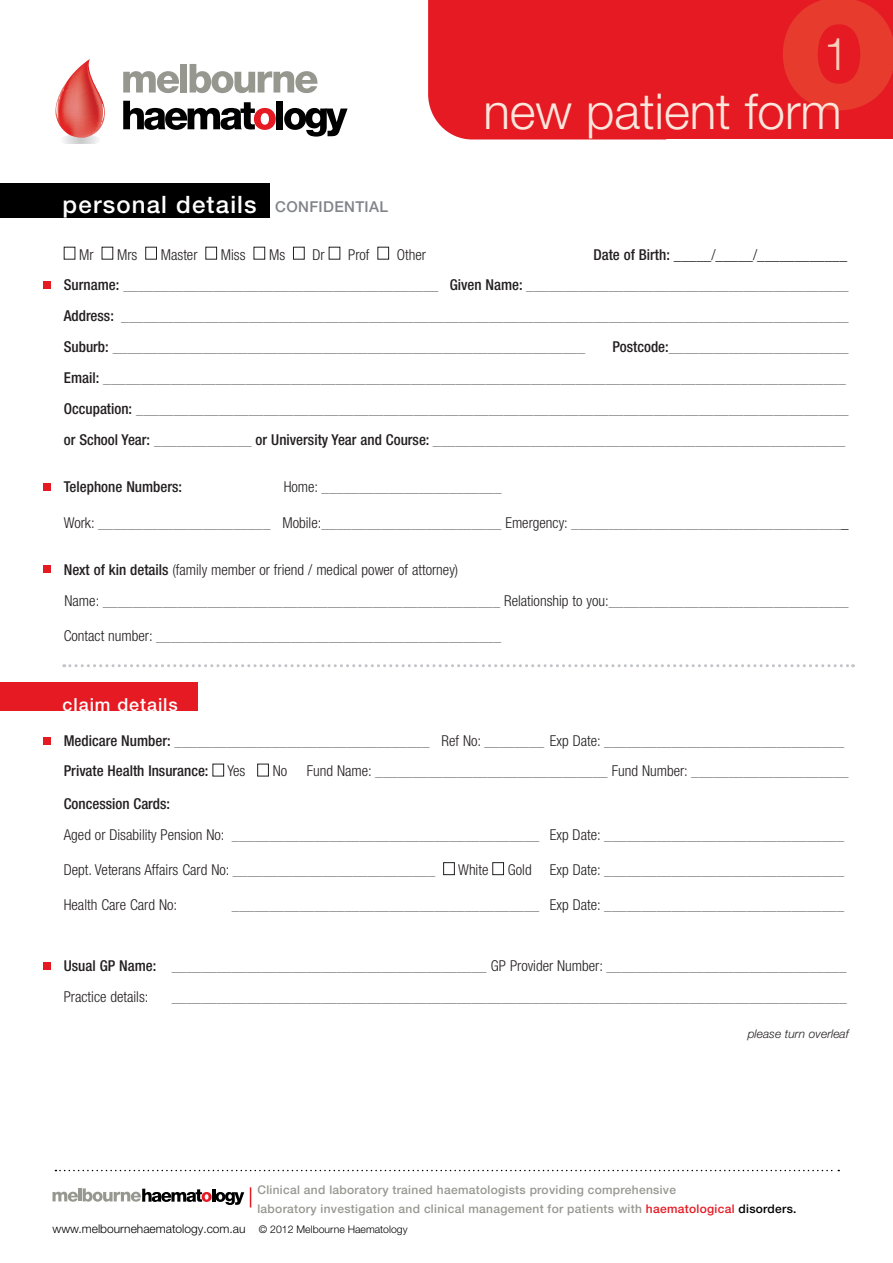
<style>
.page{position:relative;width:893px;height:1263px;background:#fff}
.page>*{position:absolute;margin:0;border:0;box-sizing:border-box;transform-origin:0 0}
.t1{font:300 49.5px "Helvetica Neue LT Pro";color:#fce6dc}
.t2{font:300 45px "Helvetica Neue";color:#facebd}
.t3{font:500 24px "Helvetica Neue LT Pro";letter-spacing:.05em;color:#fff}
.t4{font:500 18px "Helvetica Neue LT Pro";letter-spacing:.05em;color:#fff}
.t5{font:300 condensed 15px/30.9px "Helvetica Neue LT Pro";color:#808285}
.t6{font:300 condensed 15px "Helvetica Neue LT Pro";color:#231f20}
.t7{font:500 condensed 15px "Helvetica Neue LT Pro";color:#231f20}
.t8{font:500 15px "Helvetica Neue LT Pro";letter-spacing:.025em;color:#80838a}
.t9{font:500 12px/19px "Helvetica Neue LT Pro";letter-spacing:.025em;color:#969890}
.t10{font:300 12px "Helvetica Neue LT Pro";color:#000001}
.t11{font:italic 300 12px "Helvetica Neue LT Pro";color:#231f20}
.s1{font-weight:500;color:#231f20}
.s2{color:#231f20}
.s3{color:#808285}
.s4{color:#e51a23}
.s5{color:#000001}
.s6{font-size:10.5px}
</style>
<div class="page">
<svg style="left:55px;top:59px;width:293px;height:85px"></svg>
<svg style="left:428px;top:0;width:40px;height:139px"></svg>
<div style="left:468px;top:0;width:425px;height:139px;background:#e51a23"></div>
<svg style="left:783px;top:0;width:110px;height:110px"></svg>
<svg style="left:55px;top:1169px;width:784px;height:3px"></svg>
<svg style="left:52px;top:1188px;width:192px;height:17px"></svg>
<svg style="left:250px;top:1187px;width:1px;height:20px"></svg>
<div style="left:145px;top:247px;width:12px;height:13px;border:1px solid #231f20"></div>
<div style="left:205px;top:247px;width:12px;height:13px;border:1px solid #231f20"></div>
<div style="left:254px;top:247px;width:11px;height:13px;border:1px solid #231f20"></div>
<div style="left:293px;top:247px;width:12px;height:13px;border:1px solid #231f20"></div>
<div style="left:377px;top:247px;width:12px;height:13px;border:1px solid #231f20"></div>
<div style="left:213px;top:764px;width:11px;height:12px;border:1px solid #231f20"></div>
<div style="left:257px;top:764px;width:12px;height:12px;border:1px solid #231f20"></div>
<div style="left:443px;top:862px;width:12px;height:13px;border:1px solid #231f20"></div>
<div style="left:492px;top:862px;width:12px;height:13px;border:1px solid #231f20"></div>
<svg style="left:64px;top:664px;width:789px;height:3px"></svg>
<div style="left:0;top:682px;width:198px;height:29px;background:#e51a23"></div>
<div style="left:0;top:183px;width:270px;height:34px;background:#000001"></div>
<div style="left:44px;top:737px;width:7px;height:7px;background:#e51a23"></div>
<div style="left:44px;top:962px;width:7px;height:7px;background:#e51a23"></div>
<div style="left:44px;top:282px;width:7px;height:7px;background:#e51a23"></div>
<div style="left:44px;top:483px;width:7px;height:7px;background:#e51a23"></div>
<div style="left:44px;top:566px;width:7px;height:7px;background:#e51a23"></div>
<h3 class="t3" style="left:63px;top:190px;width:196px">personal details</h3>
<p class="t8" style="left:275px;top:197px;width:115px">CONFIDENTIAL</p>
<h2 class="t2" style="left:824px;top:26px;width:27px">1</h2>
<h1 class="t1" style="left:483px;top:81px;width:360px">new patient form</h1>
<p class="t5" style="left:64px;top:239px;width:786px;text-align:justify;text-indent:530px"><span class="s1">Date of Birth:</span> <span class="s2">_____/_____/____________ </span><span class="s1">Surname:</span> __________________________________________ <span class="s1">Given Name:</span> ___________________________________________ <span class="s1">Address:</span> _________________________________________________________________________________________________ <span class="s1">Suburb:</span> _______________________________________________________________</p>
<p class="t6" style="left:79px;top:246px;width:16px">Mr</p>
<p class="t6" style="left:117px;top:246px;width:22px">Mrs</p>
<p class="t6" style="left:161px;top:246px;width:38px">Master</p>
<p class="t6" style="left:221px;top:246px;width:26px">Miss</p>
<p class="t6" style="left:269px;top:246px;width:18px">Ms</p>
<p class="t6" style="left:313px;top:246px;width:14px">Dr</p>
<p class="t6" style="left:348px;top:246px;width:23px">Prof</p>
<p class="t6" style="left:397px;top:246px;width:31px">Other</p>
<p class="t5" style="left:64px;top:331px;width:786px;text-indent:549px"><span class="s1">Postcode:</span>________________________ <span class="s1">Email:</span> ___________________________________________________________________________________________________ <span class="s1">Occupation:</span> _______________________________________________________________________________________________ <span class="s1">or School Year:</span> _____________ <span class="s1">or University Year and Course:</span> _______________________________________________________</p>
<p class="t7" style="left:64px;top:478px;width:120px">Telephone Numbers:</p>
<p class="t5" style="left:284px;top:472px;width:219px"><span class="s2">Home:</span> ________________________</p>
<p class="t5" style="left:64px;top:507px;width:786px"><span class="s2">Work:</span> _______________________ <span class="s2">Mobile:</span>________________________ <span class="s2">Emergency:</span> ____________________________________<span class="s2">_</span></p>
<p class="t5" style="left:64px;top:555px;width:786px"><span class="s1">Next of kin details</span> <span class="s2">(family member or friend / medical power of attorney)<br>Name:</span> _____________________________________________________ <span class="s2">Relationship to you:</span>________________________________</p>
<p class="t5" style="left:64px;top:621px;width:439px"><span class="s2">Contact number:</span> ______________________________________________</p>
<p class="t4" style="left:63px;top:693px;width:117px">claim details</p>
<p class="t5" style="left:64px;top:725px;width:782px"><span class="s1">Medicare Number:</span> __________________________________ <span class="s2">Ref No:</span> ________ <span class="s2">Exp Date:</span> ________________________________<br><span class="s1">Private Health Insurance:</span></p>
<p class="t6" style="left:227px;top:762px;width:20px">Yes</p>
<p class="t6" style="left:273px;top:762px;width:16px">No</p>
<p class="t5" style="left:307px;top:756px;width:543px"><span class="s2">Fund Name:</span> _______________________________ <span class="s2">Fund Number:</span> _____________________</p>
<p class="t5" style="left:64px;top:788px;width:782px"><span class="s1">Concession Cards:<br></span><span class="s2">Aged or Disability Pension No:</span> _________________________________________ <span class="s2">Exp Date:</span> ________________________________</p>
<p class="t6" style="left:64px;top:861px;width:373px">Dept. Veterans Affairs Card No: <span class="s3">___________________________</span></p>
<p class="t6" style="left:458px;top:861px;width:32px">White</p>
<p class="t5" style="left:508px;top:854px;width:338px"><span class="s2">Gold Exp Date:</span> ________________________________</p>
<p class="t6" style="left:64px;top:896px;width:115px">Health Care Card No:</p>
<p class="t5" style="left:232px;top:889px;width:614px">_________________________________________ <span class="s2">Exp Date:</span> ________________________________</p>
<p class="t5" style="left:64px;top:950px;width:784px"><span class="s1">Usual GP Name:</span> __________________________________________ <span class="s2">GP Provider Number:</span> ________________________________<br><span class="s2">Practice details:</span></p>
<p class="t5" style="left:172px;top:981px;width:676px">__________________________________________________________________________________________</p>
<p class="t11" style="left:748px;top:1026px;width:103px">please turn overleaf</p>
<p class="t9" style="left:257px;top:1180px;width:541px">Clinical and laboratory trained haematologists providing comprehensive<br>laboratory investigation and clinical management for patients with <span class="s4">haematological</span> <span class="s5">disorders.</span></p>
<p class="t10" style="left:52px;top:1221px;width:357px">www.melbournehaematology.com.au <span class="s6">© 2012 Melbourne Haematology</span></p>
</div>
